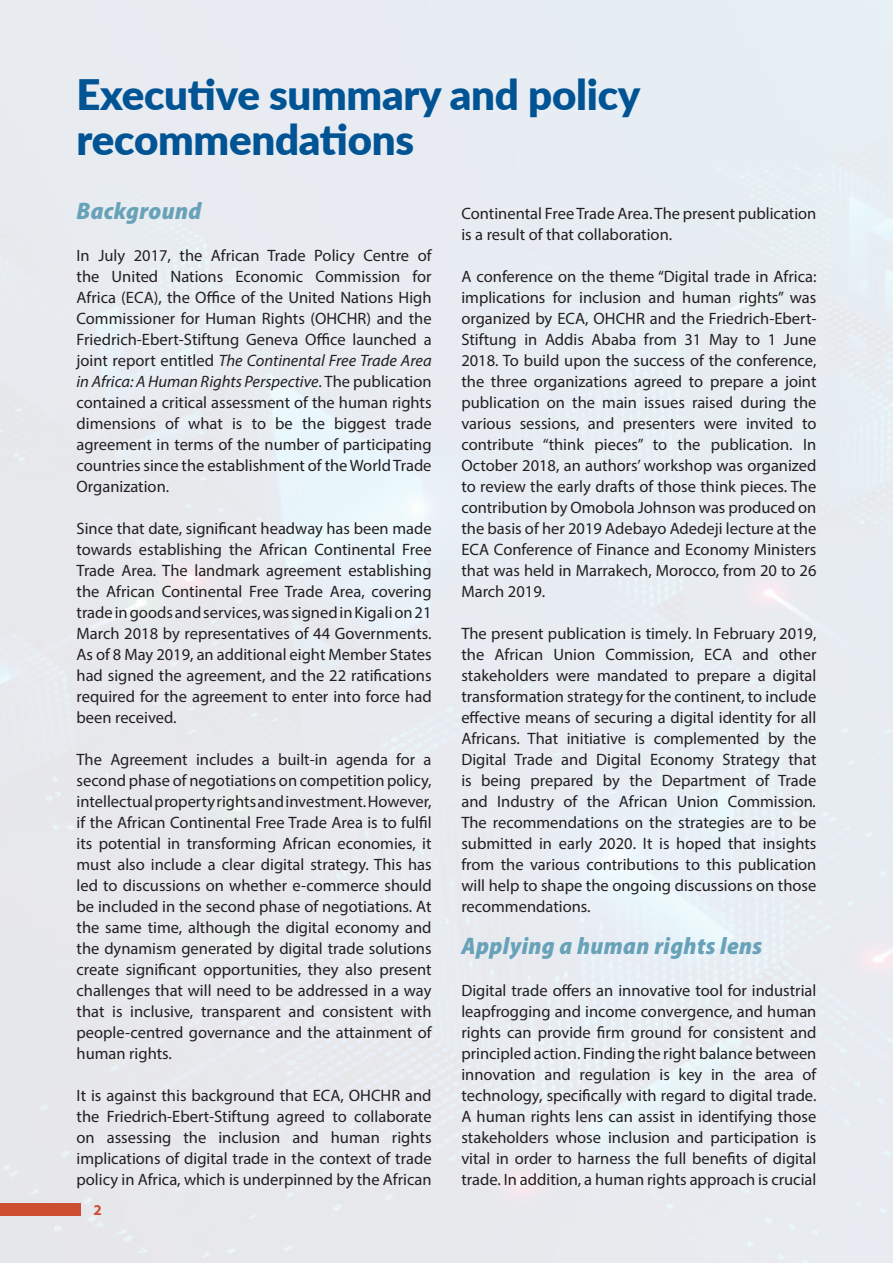
<style>
.page{position:relative;width:893px;height:1263px;background:#fff}
.page>*{position:absolute;margin:0;border:0;box-sizing:border-box;transform-origin:0 0}
.H__Ch{font:900 42px/45px "Lato";letter-spacing:-.005em;color:#015494}
._04_Subhead1{font:italic 900 semi-condensed 24px "Myriad Pro";letter-spacing:.015em;color:#68a2b8}
._01_BodyText{font:16.5px/21px "Myriad Pro";color:#231f20;text-align:justify}
.t1{font:700 15px "Myriad Pro";color:#cd4e31}
.s1{font-style:italic}
</style>
<div class="page">
<div style="left:0;top:1203px;width:81px;height:13px;background:#cd4e31"></div>
<p class="H__Ch" style="left:77px;top:71px;width:565px">Executive summary and policy recommendations</p>
<p class="_04_Subhead1" style="left:77px;top:195px;width:126px">Background</p>
<p class="_01_BodyText" style="left:77px;top:245px;width:357px">In July 2017, the African Trade Policy Centre of the United Nations Economic Commission for Africa (ECA), the Office of the United Nations High Commissioner for Human Rights (OHCHR) and the Friedrich-Ebert-Stiftung Geneva Office launched a joint report entitled <span class="s1">The Continental Free Trade Area in Africa: A Human Rights Perspective</span>. The publication contained a critical assessment of the human rights dimensions of what is to be the biggest trade agreement in terms of the number of participating countries since the establishment of the World Trade Organization.</p>
<p class="_01_BodyText" style="left:77px;top:518px;width:357px">Since that date, significant headway has been made towards establishing the African Continental Free Trade Area. The landmark agreement establishing the African Continental Free Trade Area, covering trade in goods and services, was signed in Kigali on 21<br>March 2018 by representatives of 44 Governments.<br>As of 8 May 2019, an additional eight Member States had signed the agreement, and the 22 ratifications required for the agreement to enter into force had been received.</p>
<p class="_01_BodyText" style="left:77px;top:749px;width:357px">The Agreement includes a built-in agenda for a second phase of negotiations on competition policy, intellectual property rights and investment. However, if the African Continental Free Trade Area is to fulfil its potential in transforming African economies, it must also include a clear digital strategy. This has led to discussions on whether e-commerce should be included in the second phase of negotiations. At the same time, although the digital economy and the dynamism generated by digital trade solutions create significant opportunities, they also present challenges that will need to be addressed in a way that is inclusive, transparent and consistent with people-centred governance and the attainment of human rights.</p>
<p class="_01_BodyText" style="left:77px;top:1085px;width:357px">It is against this background that ECA, OHCHR and the Friedrich-Ebert-Stiftung agreed to collaborate on assessing the inclusion and human rights implications of digital trade in the context of trade policy in Africa, which is underpinned by the African</p>
<p class="t1" style="left:94px;top:1200px;width:10px">2</p>
<p class="_01_BodyText" style="left:461px;top:203px;width:357px">Continental Free Trade Area. The present publication is a result of that collaboration.</p>
<p class="_01_BodyText" style="left:461px;top:266px;width:357px">A conference on the theme “Digital trade in Africa: implications for inclusion and human rights” was organized by ECA, OHCHR and the Friedrich-Ebert-Stiftung in Addis Ababa from 31 May to 1 June 2018. To build upon the success of the conference, the three organizations agreed to prepare a joint publication on the main issues raised during the various sessions, and presenters were invited to contribute “think pieces” to the publication. In October 2018, an authors’ workshop was organized to review the early drafts of those think pieces. The contribution by Omobola Johnson was produced on the basis of her 2019 Adebayo Adedeji lecture at the ECA Conference of Finance and Economy Ministers that was held in Marrakech, Morocco, from 20 to 26<br>March 2019.</p>
<p class="_01_BodyText" style="left:461px;top:623px;width:357px">The present publication is timely. In February 2019, the African Union Commission, ECA and other stakeholders were mandated to prepare a digital transformation strategy for the continent, to include effective means of securing a digital identity for all Africans. That initiative is complemented by the Digital Trade and Digital Economy Strategy that is being prepared by the Department of Trade and Industry of the African Union Commission<span class="s1">.<br></span>The recommendations on the strategies are to be submitted in early 2020. It is hoped that insights from the various contributions to this publication will help to shape the ongoing discussions on those recommendations.</p>
<p class="_04_Subhead1" style="left:461px;top:930px;width:302px">Applying a human rights lens</p>
<p class="_01_BodyText" style="left:461px;top:980px;width:357px">Digital trade offers an innovative tool for industrial leapfrogging and income convergence, and human rights can provide firm ground for consistent and principled action. Finding the right balance between innovation and regulation is key in the area of technology, specifically with regard to digital trade.<br>A human rights lens can assist in identifying those stakeholders whose inclusion and participation is vital in order to harness the full benefits of digital trade. In addition, a human rights approach is crucial</p>
</div>
